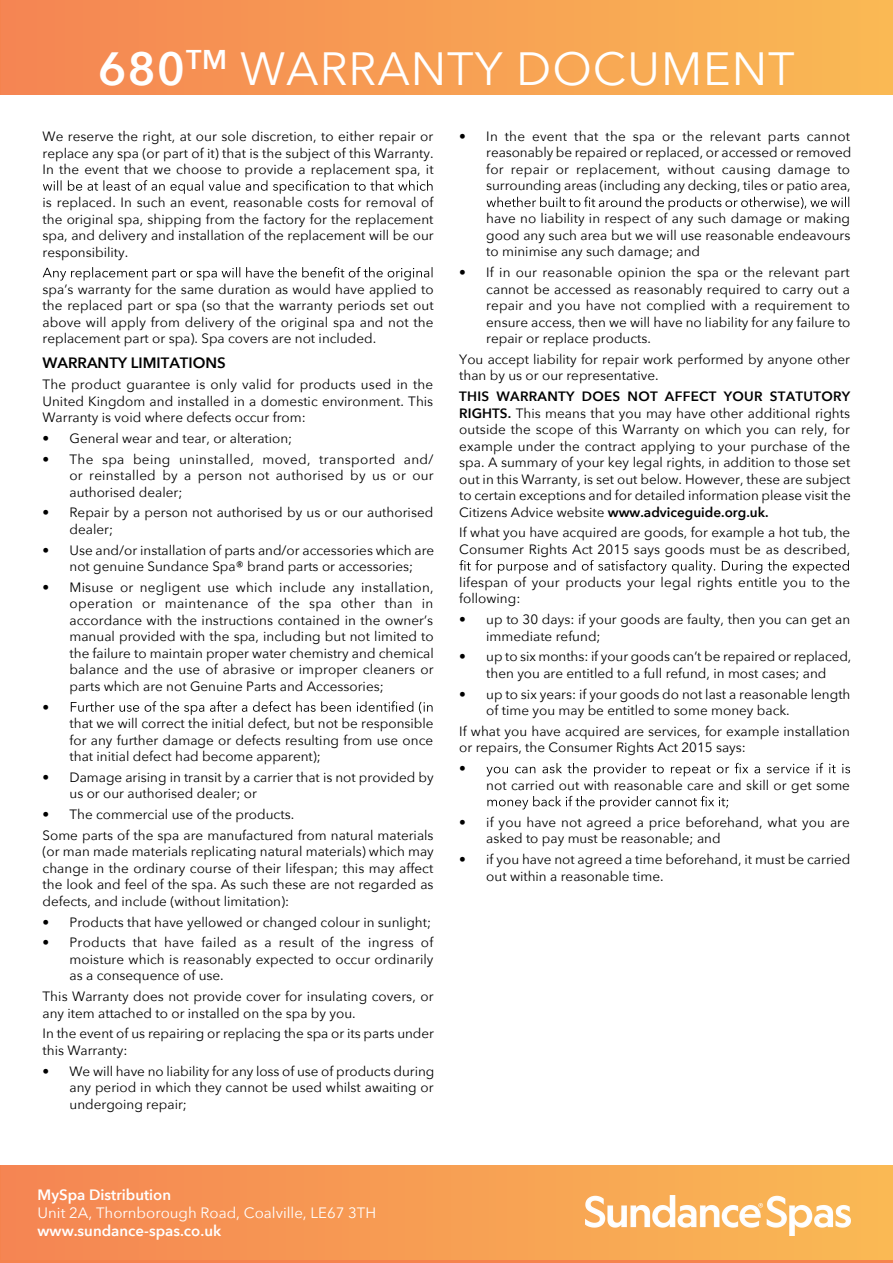
<style>
.page{position:relative;width:893px;height:1263px;background:#fff}
.page>*{position:absolute;margin:0;border:0;box-sizing:border-box;transform-origin:0 0}
.t1{font:46.5px "Avenir Next";letter-spacing:.02em;color:#fff}
.t2{font:15px "Avenir Next";color:#fff}
.t3{font:600 15px "Avenir Next";color:#fff}
.t4{font:600 15px "Avenir Next";color:#000}
.t5{font:13.5px/16.5px "Avenir Next";color:#000;text-align:justify}
.s1{font-weight:600}
</style>
<div class="page">
<div style="left:0;top:1166px;width:893px;height:97px;background:linear-gradient(to right,#f5834e,#f5834e)"></div>
<svg style="left:43px;top:180px;width:390px;height:14px"></svg>
<svg style="left:43px;top:267px;width:389px;height:14px"></svg>
<svg style="left:71px;top:701px;width:362px;height:14px"></svg>
<svg style="left:487px;top:197px;width:362px;height:13px"></svg>
<svg style="left:459px;top:560px;width:390px;height:14px"></svg>
<svg style="left:486px;top:763px;width:364px;height:13px"></svg>
<svg style="left:487px;top:796px;width:241px;height:13px"></svg>
<div style="left:2px;top:0;width:891px;height:94px;background:linear-gradient(to right,#f58553,#fab954)"></div>
<div style="left:2px;top:1165px;width:891px;height:94px;background:linear-gradient(to right,#f58553,#faba54)"></div>
<img style="left:586px;top:1195px;width:264px;height:40px">
<h1 class="t1" style="left:98px;top:29px;width:698px"><span class="s1">680</span><sup>TM</sup> WARRANTY DOCUMENT</h1>
<p class="t5" style="left:43px;top:128px;width:393px">We reserve the right, at our sole discretion, to either repair or replace any spa (or part of it) that is the subject of this Warranty.<br>In the event that we choose to provide a replacement spa, it</p>
<p class="t5" style="left:43px;top:194px;width:393px">is replaced. In such an event, reasonable costs for removal of the original spa, shipping from the factory for the replacement spa, and delivery and installation of the replacement will be our responsibility.</p>
<p class="t5" style="left:43px;top:280px;width:393px">spa’s warranty for the same duration as would have applied to the replaced part or spa (so that the warranty periods set out above will apply from delivery of the original spa and not the replacement part or spa). Spa covers are not included.</p>
<p class="t4" style="left:43px;top:350px;width:185px">WARRANTY LIMITATIONS</p>
<p class="t5" style="left:43px;top:376px;width:392px">The product guarantee is only valid for products used in the United Kingdom and installed in a domestic environment. This Warranty is void where defects occur from:</p>
<p class="t5" style="left:43px;top:429px;width:251px">• General wear and tear, or alteration;</p>
<p class="t5" style="left:70px;top:450px;width:366px;text-indent:-27px">• The spa being uninstalled, moved, transported and/ or reinstalled by a person not authorised by us or our authorised dealer;</p>
<p class="t5" style="left:70px;top:504px;width:365px;text-indent:-27px">• Repair by a person not authorised by us or our authorised dealer;</p>
<p class="t5" style="left:43px;top:541px;width:393px;text-align:center">• Use and/or installation of parts and/or accessories which are not genuine Sundance Spa® brand parts or accessories;</p>
<p class="t5" style="left:70px;top:578px;width:366px;text-indent:-27px">• Misuse or negligent use which include any installation, operation or maintenance of the spa other than in accordance with the instructions contained in the owner’s manual provided with the spa, including but not limited to the failure to maintain proper water chemistry and chemical balance and the use of abrasive or improper cleaners or parts which are not Genuine Parts and Accessories;</p>
<p class="t5" style="left:43px;top:698px;width:8px">•</p>
<p class="t5" style="left:70px;top:715px;width:366px">that we will correct the initial defect, but not be responsible for any further damage or defects resulting from use once that initial defect had become apparent);</p>
<p class="t5" style="left:70px;top:768px;width:366px;text-indent:-27px">• Damage arising in transit by a carrier that is not provided by us or our authorised dealer; or</p>
<p class="t5" style="left:43px;top:803px;width:393px;line-height:20.7px">• The commercial use of the products.<br>Some parts of the spa are manufactured from natural materials</p>
<p class="t5" style="left:43px;top:843px;width:393px">(or man made materials replicating natural materials) which may change in the ordinary course of their lifespan; this may affect the look and feel of the spa. As such these are not regarded as defects, and include (without limitation):</p>
<p class="t5" style="left:43px;top:913px;width:390px">• Products that have yellowed or changed colour in sunlight;</p>
<p class="t5" style="left:70px;top:934px;width:366px;text-indent:-27px">• Products that have failed as a result of the ingress of moisture which is reasonably expected to occur ordinarily as a consequence of use.</p>
<p class="t5" style="left:43px;top:987px;width:392px">This Warranty does not provide cover for insulating covers, or any item attached to or installed on the spa by you.</p>
<p class="t5" style="left:43px;top:1025px;width:393px">In the event of us repairing or replacing the spa or its parts under this Warranty:</p>
<p class="t5" style="left:70px;top:1062px;width:366px;text-indent:-27px">• We will have no liability for any loss of use of products during any period in which they cannot be used whilst awaiting or undergoing repair;</p>
<p class="t5" style="left:486px;top:127px;width:367px;text-indent:-27px">• In the event that the spa or the relevant parts cannot reasonably be repaired or replaced, or accessed or removed for repair or replacement, without causing damage to surrounding areas (including any decking, tiles or patio area,</p>
<p class="t5" style="left:486px;top:210px;width:366px">have no liability in respect of any such damage or making good any such area but we will use reasonable endeavours to minimise any such damage; and</p>
<p class="t5" style="left:486px;top:264px;width:366px;text-indent:-27px">• If in our reasonable opinion the spa or the relevant part cannot be accessed as reasonably required to carry out a repair and you have not complied with a requirement to ensure access, then we will have no liability for any failure to repair or replace products.</p>
<p class="t5" style="left:459px;top:350px;width:392px">You accept liability for repair work performed by anyone other than by us or our representative.</p>
<p class="t5" style="left:459px;top:388px;width:393px"><span class="s1">THIS WARRANTY DOES NOT AFFECT YOUR STATUTORY RIGHTS.</span> This means that you may have other additional rights outside the scope of this Warranty on which you can rely, for example under the contract applying to your purchase of the spa. A summary of your key legal rights, in addition to those set out in this Warranty, is set out below. However, these are subject to certain exceptions and for detailed information please visit the Citizens Advice website <span class="s1">www.adviceguide.org.uk.</span></p>
<p class="t5" style="left:459px;top:524px;width:393px">If what you have acquired are goods, for example a hot tub, the<br>Consumer Rights Act 2015 says goods must be as described,</p>
<p class="t5" style="left:459px;top:573px;width:392px">lifespan of your products your legal rights entitle you to the following:</p>
<p class="t5" style="left:486px;top:611px;width:366px;text-indent:-27px">• up to 30 days: if your goods are faulty, then you can get an immediate refund;</p>
<p class="t5" style="left:459px;top:648px;width:394px;text-align:center">• up to six months: if your goods can’t be repaired or replaced, then you are entitled to a full refund, in most cases; and</p>
<p class="t5" style="left:486px;top:685px;width:366px;text-indent:-27px">• up to six years: if your goods do not last a reasonable length of time you may be entitled to some money back.</p>
<p class="t5" style="left:459px;top:722px;width:392px">If what you have acquired are services, for example installation or repairs, the Consumer Rights Act 2015 says:</p>
<p class="t5" style="left:459px;top:760px;width:8px">•</p>
<p class="t5" style="left:486px;top:776px;width:365px">not carried out with reasonable care and skill or get some</p>
<p class="t5" style="left:486px;top:813px;width:365px;text-indent:-27px">• if you have not agreed a price beforehand, what you are asked to pay must be reasonable; and</p>
<p class="t5" style="left:486px;top:851px;width:366px;text-indent:-27px">• if you have not agreed a time beforehand, it must be carried out within a reasonable time.</p>
<p class="t3" style="left:38px;top:1182px;width:135px">MySpa Distribution</p>
<p class="t2" style="left:38px;top:1200px;width:340px">Unit 2A, Thornborough Road, Coalville, LE67 3TH</p>
<p class="t3" style="left:38px;top:1218px;width:185px">www.sundance-spas.co.uk</p>
</div>
